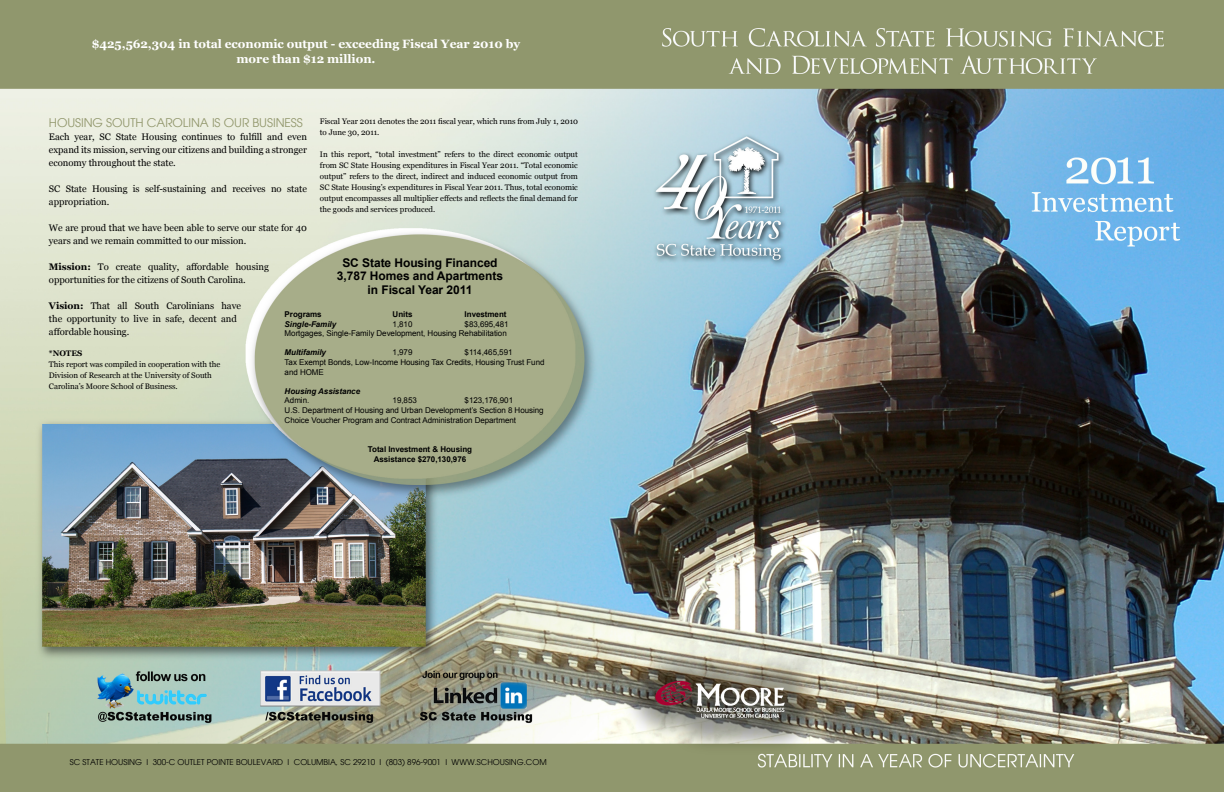
<style>
.page{position:relative;width:1224px;height:792px;background:#fff}
.page>*{position:absolute;margin:0;border:0;box-sizing:border-box;transform-origin:0 0}
.t1{font:700 12px/14.4px "Georgia";letter-spacing:-.005em;color:#fff;text-align:center}
.t2{font:700 12px/13.5px "Arial";letter-spacing:-.005em;color:#000;text-align:center}
.t3{font:12px "Avant Garde";letter-spacing:-.005em;color:#91976c}
.t4{font:9.5px/13px "Georgia";letter-spacing:-.005em;color:#000}
.t5{font:8px/11px "Georgia";letter-spacing:-.005em;color:#000}
.t6{font:8px/9.6px "Arial";letter-spacing:-.005em;color:#000}
.t7{font:8px "Avant Garde";color:#000}
.t8{font:700 8px "Arial";letter-spacing:-.005em;color:#000}
.t9{font:italic 700 8px "Arial";letter-spacing:-.005em;color:#000}
.t10{font:700 8px "Georgia";letter-spacing:-.005em;color:#000}
.s1{font-weight:700}
</style>
<div class="page">
<img style="left:0;top:0;width:1224px;height:792px">
<p class="t1" style="left:92px;top:37px;width:430px">$425,562,304 in total economic output - exceeding Fiscal Year 2010 by more than $12 million.</p>
<p class="t5" style="left:320px;top:116px;width:260px">Fiscal Year 2011 denotes the 2011 fiscal year, which runs from July 1, 2010 to June 30, 2011.</p>
<p class="t5" style="left:320px;top:149px;width:260px;text-align:justify">In this report, “total investment” refers to the direct economic output from SC State Housing expenditures in Fiscal Year 2011. “Total economic output” refers to the direct, indirect and induced economic output from SC State Housing’s expenditures in Fiscal Year 2011. Thus, total economic output encompasses all multiplier effects and reflects the final demand for the goods and services produced.</p>
<p class="t3" style="left:49px;top:115px;width:255px">HOUSING SOUTH CAROLINA IS OUR BUSINESS</p>
<p class="t4" style="left:49px;top:130px;width:259px;text-align:justify">Each year, SC State Housing continues to fulfill and even expand its mission, serving our citizens and building a stronger economy throughout the state.</p>
<p class="t4" style="left:49px;top:182px;width:259px">SC State Housing is self-sustaining and receives no state appropriation.</p>
<p class="t4" style="left:49px;top:221px;width:259px">We are proud that we have been able to serve our state for 40 years and we remain committed to our mission.</p>
<p class="t4" style="left:49px;top:260px;width:221px"><span class="s1">Mission:</span> To create quality, affordable housing opportunities for the citizens of South Carolina.</p>
<p class="t4" style="left:49px;top:299px;width:193px"><span class="s1">Vision:</span> That all South Carolinians have the opportunity to live in safe, decent and affordable housing.</p>
<p class="t10" style="left:49px;top:348px;width:35px">*NOTES</p>
<p class="t5" style="left:49px;top:358px;width:173px">This report was compiled in cooperation with the<br>Division of Research at the University of South<br>Carolina’s Moore School of Business.</p>
<p class="t2" style="left:337px;top:256px;width:168px">SC State Housing Financed<br>3,787 Homes and Apartments in Fiscal Year 2011</p>
<p class="t8" style="left:285px;top:309px;width:39px">Programs</p>
<p class="t8" style="left:393px;top:309px;width:21px">Units</p>
<p class="t8" style="left:465px;top:309px;width:43px">Investment</p>
<p class="t9" style="left:285px;top:319px;width:53px">Single-Family</p>
<p class="t6" style="left:393px;top:319px;width:21px">1,810</p>
<p class="t6" style="left:465px;top:319px;width:46px">$83,695,481</p>
<p class="t6" style="left:285px;top:329px;width:224px">Mortgages, Single-Family Development, Housing Rehabilitation</p>
<p class="t9" style="left:285px;top:347px;width:43px">Multifamily</p>
<p class="t6" style="left:393px;top:348px;width:21px">1,979</p>
<p class="t6" style="left:465px;top:348px;width:49px">$114,465,591</p>
<p class="t6" style="left:285px;top:357px;width:261px">Tax Exempt Bonds, Low-Income Housing Tax Credits, Housing Trust Fund and HOME</p>
<p class="t9" style="left:285px;top:386px;width:77px">Housing Assistance</p>
<p class="t6" style="left:285px;top:396px;width:26px">Admin.</p>
<p class="t6" style="left:393px;top:396px;width:26px">19,853</p>
<p class="t6" style="left:465px;top:396px;width:50px">$123,176,901</p>
<p class="t6" style="left:285px;top:405px;width:261px">U.S. Department of Housing and Urban Development’s Section 8 Housing<br>Choice Voucher Program and Contract Administration Department</p>
<p class="t8" style="left:368px;top:444px;width:106px">Total Investment &amp; Housing</p>
<p class="t8" style="left:374px;top:454px;width:94px">Assistance $270,130,976</p>
<p class="t7" style="left:70px;top:758px;width:478px">SC STATE HOUSING I 300-C OUTLET POINTE BOULEVARD I COLUMBIA, SC 29210 I (803) 896-9001 I WWW.SCHOUSING.COM</p>
</div>
